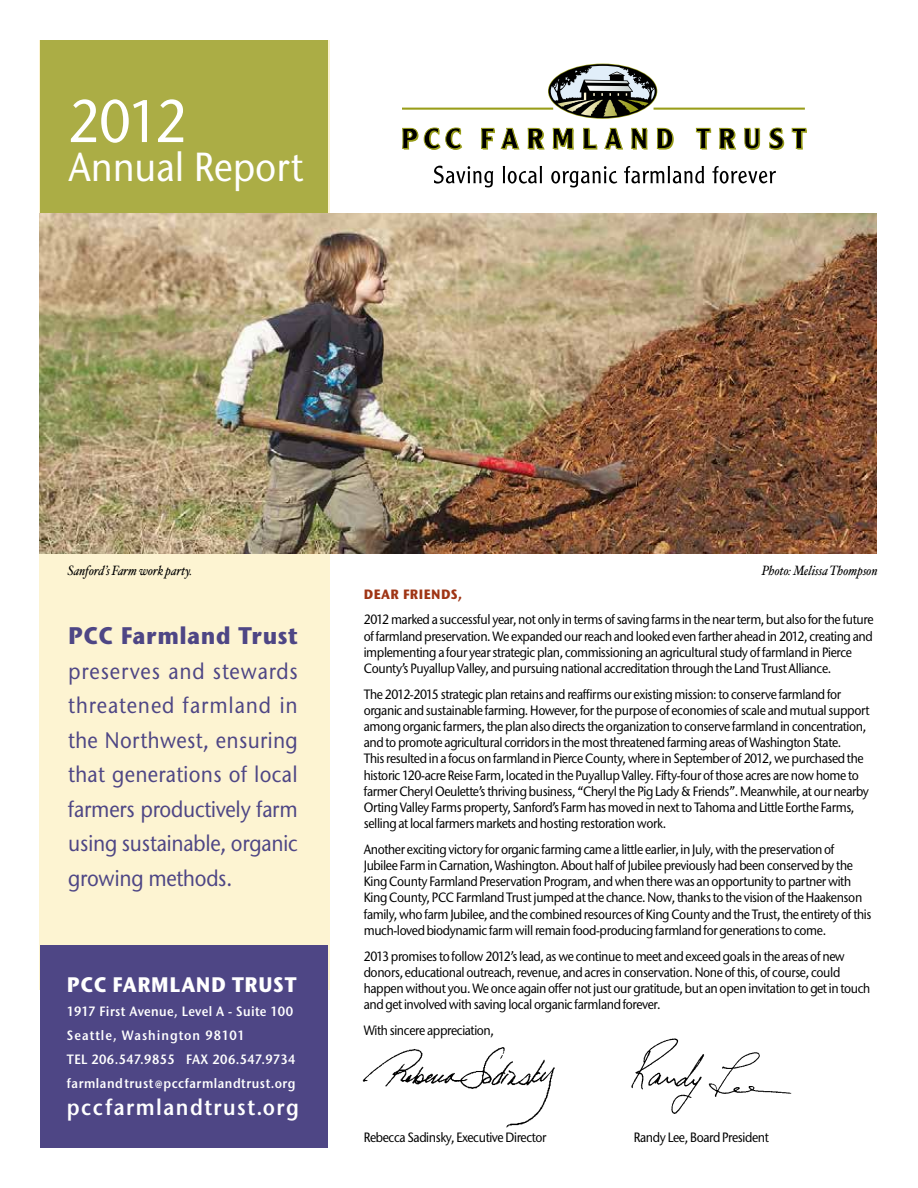
<style>
.page{position:relative;width:918px;height:1188px;background:#fff}
.page>*{position:absolute;margin:0;border:0;box-sizing:border-box;transform-origin:0 0}
.t1{font:500 60px "Stone Sans ITC";color:#fff;scale:.9 1}
.t2{font:500 40.5px "Stone Sans ITC";color:#fff;scale:.9 1}
.t3{font:700 24px "Stone Sans ITC";letter-spacing:.02em;color:#4e4685;scale:.9 1}
.t4{font:500 22.5px/34.5px "Stone Sans ITC";letter-spacing:-.01em;color:#4e4685;text-align:justify;scale:.9 1}
.t5{font:22.5px "Stone Sans ITC Semi";letter-spacing:.07em;color:#fff;scale:.9 1}
.t6{font:700 21px "Stone Sans ITC";letter-spacing:.03em;color:#fff;scale:.9 1}
.t7{font:500 13.5px/16.2px "Stone Sans ITC";letter-spacing:-.03em;color:#000;scale:.9 1}
.t8{font:13.5px/24px "Stone Sans ITC Semi";letter-spacing:.04em;color:#fff;scale:.9 1}
.t9{font:italic 13.5px "Hoefler Text";color:#000;scale:.9 1}
.t10{font:700 13.5px "Stone Sans ITC";letter-spacing:.03em;color:#9f3515;scale:.9 1}
.s1{font-size:10.5px}
</style>
<div class="page">
<div style="left:39px;top:40px;width:291px;height:950px;background:#fdf4d2"></div>
<div style="left:40px;top:40px;width:288px;height:183px;background:#abad45"></div>
<img style="left:39px;top:213px;width:837px;height:341px">
<div style="left:40px;top:945px;width:288px;height:203px;background:#4e4685"></div>
<hr style="left:654px;top:108px;width:151px;height:2px;background:#999d19">
<hr style="left:402px;top:108px;width:151px;height:2px;background:#999d19">
<svg style="left:434px;top:166px;width:342px;height:21px"></svg>
<svg style="left:549px;top:64px;width:108px;height:54px"></svg>
<svg style="left:551px;top:66px;width:104px;height:41px"></svg>
<svg style="left:402px;top:127px;width:405px;height:23px"></svg>
<img style="left:631px;top:1038px;width:161px;height:76px">
<img style="left:362px;top:1047px;width:192px;height:81px">
<h1 class="t1" style="left:68px;top:85px;width:133px">2012</h1>
<h2 class="t2" style="left:68px;top:142px;width:262px">Annual Report</h2>
<p class="t9" style="left:68px;top:563px;width:140px">Sanford’s Farm work party.</p>
<p class="t9" style="left:762px;top:563px;width:130px">Photo: Melissa Thompson</p>
<h3 class="t3" style="left:68px;top:620px;width:256px">PCC FARMLAND TRUST</h3>
<h3 class="t4" style="left:68px;top:654px;width:257px">preserves and stewards threatened farmland in the Northwest, ensuring that generations of local farmers productively farm using sustainable, organic growing methods.</h3>
<h3 class="t6" style="left:67px;top:971px;width:253px">PCC FARMLAND TRUST</h3>
<p class="t8" style="left:67px;top:999px;width:256px">1917 First Avenue, Level A - Suite 100<br>Seattle, Washington 98101<br>tel 206.547.9855 fax 206.547.9734 farmlandtrust <span class="s1">@</span>pccfarmlandtrust.org</p>
<h3 class="t5" style="left:67px;top:1093px;width:259px">pccfarmlandtrust.org</h3>
<p class="t10" style="left:364px;top:585px;width:111px">DEAR FRIENDS,</p>
<p class="t7" style="left:364px;top:611px;width:568px">2012 marked a successful year, not only in terms of saving farms in the near term, but also for the future of farmland preservation. We expanded our reach and looked even farther ahead in 2012, creating and implementing a four year strategic plan, commissioning an agricultural study of farmland in Pierce County’s Puyallup Valley, and pursuing national accreditation through the Land Trust Alliance.</p>
<p class="t7" style="left:364px;top:686px;width:564px">The 2012-2015 strategic plan retains and reaffirms our existing mission: to conserve farmland for organic and sustainable farming. However, for the purpose of economies of scale and mutual support among organic farmers, the plan also directs the organization to conserve farmland in concentration, and to promote agricultural corridors in the most threatened farming areas of Washington State.<br>This resulted in a focus on farmland in Pierce County, where in September of 2012, we purchased the historic 120-acre Reise Farm, located in the Puyallup Valley. Fifty-four of those acres are now home to farmer Cheryl Oeulette’s thriving business, “Cheryl the Pig Lady &amp; Friends”. Meanwhile, at our nearby Orting Valley Farms property, Sanford’s Farm has moved in next to Tahoma and Little Eorthe Farms, selling at local farmers markets and hosting restoration work.</p>
<p class="t7" style="left:364px;top:841px;width:566px">Another exciting victory for organic farming came a little earlier, in July, with the preservation of Jubilee Farm in Carnation, Washington. About half of Jubilee previously had been conserved by the King County Farmland Preservation Program, and when there was an opportunity to partner with King County, PCC Farmland Trust jumped at the chance. Now, thanks to the vision of the Haakenson family, who farm Jubilee, and the combined resources of King County and the Trust, the entirety of this much-loved biodynamic farm will remain food-producing farmland for generations to come.</p>
<p class="t7" style="left:364px;top:948px;width:564px">2013 promises to follow 2012’s lead, as we continue to meet and exceed goals in the areas of new donors, educational outreach, revenue, and acres in conservation. None of this, of course, could happen without you. We once again offer not just our gratitude, but an open invitation to get in touch and get involved with saving local organic farmland forever.</p>
<p class="t7" style="left:364px;top:1022px;width:146px">With sincere appreciation,</p>
<p class="t7" style="left:364px;top:1129px;width:205px">Rebecca Sadinsky, Executive Director</p>
<p class="t7" style="left:634px;top:1129px;width:152px">Randy Lee, Board President</p>
</div>
